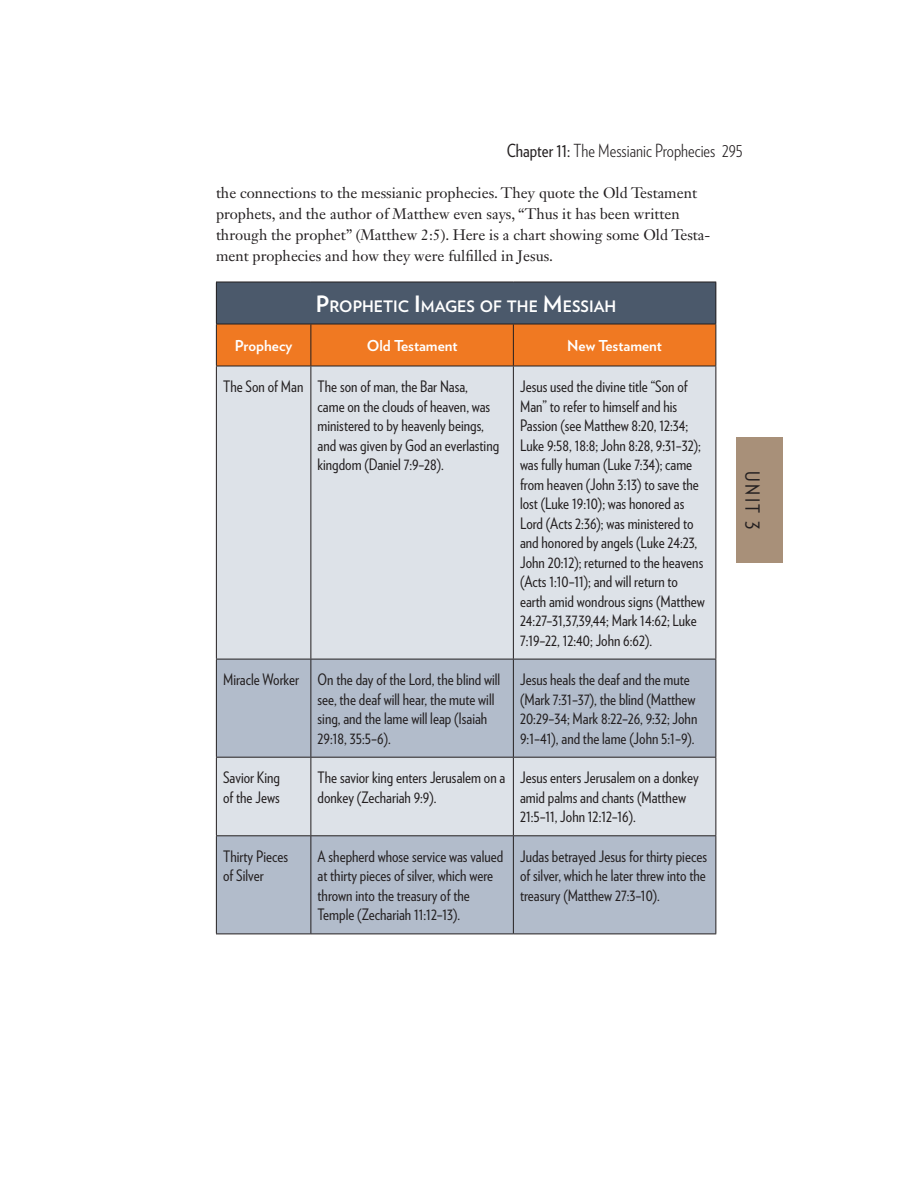
<style>
.page{position:relative;width:918px;height:1188px;background:#fff}
.page>*{position:absolute;margin:0;border:0;box-sizing:border-box;transform-origin:0 0}
.t1{font:19.5px "Verlag Condensed";color:#231f20}
.t2{font:300 18px "Verlag Condensed";color:#231f20}
.t3{font:15.75px/19.5px "Verlag Condensed";color:#231f20}
.t4{font:700 15.75px "Verlag";color:#fff}
.t5{font:15px/21px "Janson Text LT Std";color:#231f20}
.t6{font:700 15px "Verlag";color:#fff}
.s1{font-weight:400}
.s2{font-size:22.5px}
</style>
<div class="page">
<div style="left:736px;top:437px;width:47px;height:126px;background:#a89079"></div>
<div style="left:216px;top:282px;width:500px;height:42px;background:#4b596b"></div>
<div style="left:217px;top:325px;width:499px;height:41px;background:#f07922"></div>
<div style="left:217px;top:367px;width:499px;height:292px;background:#dde2e8"></div>
<svg style="left:217px;top:660px;width:499px;height:274px;background:#bdc5d2"></svg>
<hr style="left:216px;top:282px;width:95px;height:1px;background:#231f20">
<hr style="left:216px;top:282px;width:1px;height:42px;background:#231f20">
<hr style="left:311px;top:282px;width:202px;height:1px;background:#231f20">
<hr style="left:513px;top:282px;width:203px;height:1px;background:#231f20">
<hr style="left:216px;top:324px;width:95px;height:1px;background:#231f20">
<hr style="left:311px;top:324px;width:202px;height:1px;background:#231f20">
<hr style="left:513px;top:324px;width:203px;height:1px;background:#231f20">
<hr style="left:716px;top:282px;width:1px;height:42px;background:#231f20">
<hr style="left:216px;top:324px;width:1px;height:42px;background:#231f20">
<hr style="left:310px;top:324px;width:1px;height:42px;background:#231f20">
<hr style="left:513px;top:324px;width:1px;height:42px;background:#231f20">
<hr style="left:716px;top:324px;width:1px;height:42px;background:#231f20">
<hr style="left:216px;top:366px;width:1px;height:293px;background:#231f20">
<hr style="left:310px;top:366px;width:1px;height:293px;background:#231f20">
<hr style="left:513px;top:366px;width:1px;height:293px;background:#231f20">
<hr style="left:716px;top:366px;width:1px;height:293px;background:#231f20">
<hr style="left:216px;top:659px;width:1px;height:98px;background:#231f20">
<hr style="left:310px;top:659px;width:1px;height:98px;background:#231f20">
<hr style="left:513px;top:659px;width:1px;height:98px;background:#231f20">
<hr style="left:716px;top:659px;width:1px;height:98px;background:#231f20">
<hr style="left:216px;top:758px;width:1px;height:77px;background:#231f20">
<hr style="left:310px;top:758px;width:1px;height:77px;background:#231f20">
<hr style="left:513px;top:758px;width:1px;height:77px;background:#231f20">
<hr style="left:716px;top:758px;width:1px;height:77px;background:#231f20">
<hr style="left:216px;top:836px;width:1px;height:98px;background:#231f20">
<hr style="left:310px;top:836px;width:1px;height:98px;background:#231f20">
<hr style="left:513px;top:836px;width:1px;height:98px;background:#231f20">
<hr style="left:716px;top:836px;width:1px;height:98px;background:#231f20">
<hr style="left:216px;top:366px;width:95px;height:1px;background:#231f20">
<hr style="left:311px;top:366px;width:202px;height:1px;background:#231f20">
<hr style="left:513px;top:366px;width:203px;height:1px;background:#231f20">
<hr style="left:216px;top:659px;width:95px;height:1px;background:#231f20">
<hr style="left:311px;top:659px;width:202px;height:1px;background:#231f20">
<hr style="left:513px;top:659px;width:203px;height:1px;background:#231f20">
<hr style="left:216px;top:757px;width:95px;height:1px;background:#231f20">
<hr style="left:311px;top:757px;width:202px;height:1px;background:#231f20">
<hr style="left:513px;top:757px;width:203px;height:1px;background:#231f20">
<hr style="left:216px;top:835px;width:95px;height:1px;background:#231f20">
<hr style="left:311px;top:835px;width:202px;height:1px;background:#231f20">
<hr style="left:513px;top:835px;width:203px;height:1px;background:#231f20">
<hr style="left:216px;top:934px;width:95px;height:1px;background:#231f20">
<hr style="left:311px;top:934px;width:202px;height:1px;background:#231f20">
<hr style="left:513px;top:934px;width:203px;height:1px;background:#231f20">
<p class="t2" style="left:507px;top:138px;width:238px"><span class="s1">Chapter 11:</span> The Messianic Prophecies 295</p>
<p class="t5" style="left:216px;top:182px;width:496px">the connections to the messianic prophecies. They quote the Old Testament prophets, and the author of Matthew even says, “Thus it has been written through the prophet” (Matthew 2:5). Here is a chart showing some Old Testa&shy;ment prophecies and how they were fulfilled in Jesus.</p>
<p class="t4" style="left:316px;top:294px;width:302px"><span class="s2">P</span>ROPHETIC <span class="s2">I</span>MAGES OF THE <span class="s2">M</span>ESSIAH</p>
<p class="t6" style="left:235px;top:334px;width:59px">Prophecy</p>
<p class="t6" style="left:367px;top:334px;width:92px">Old Testament</p>
<p class="t6" style="left:567px;top:334px;width:96px">New Testament</p>
<p class="t3" style="left:318px;top:376px;width:183px;text-indent:-94px">The Son of Man The son of man, the Bar Nasa,<br>came on the clouds of heaven, was ministered to by heavenly beings, and was given by God an everlasting kingdom (Daniel 7:9–28).</p>
<p class="t3" style="left:520px;top:376px;width:186px">Jesus used the divine title “Son of Man” to refer to himself and his Passion (see Matthew 8:20, 12:34; Luke 9:58, 18:8; John 8:28, 9:31–32); was fully human (Luke 7:34); came from heaven (John 3:13) to save the lost (Luke 19:10); was honored as Lord (Acts 2:36); was ministered to and honored by angels (Luke 24:23, John 20:12); returned to the heavens (Acts 1:10–11); and will return to earth amid wondrous signs (Matthew 24:27–31,37,39,44; Mark 14:62; Luke 7:19–22, 12:40; John 6:62).</p>
<p class="t3" style="left:318px;top:669px;width:184px;text-indent:-94px">Miracle Worker On the day of the Lord, the blind will see, the deaf will hear, the mute will sing, and the lame will leap (Isaiah 29:18, 35:5–6).</p>
<p class="t3" style="left:520px;top:669px;width:179px">Jesus heals the deaf and the mute (Mark 7:31–37), the blind (Matthew 20:29–34; Mark 8:22–26, 9:32; John 9:1–41), and the lame (John 5:1–9).</p>
<p class="t3" style="left:223px;top:767px;width:58px">Savior King of the Jews</p>
<p class="t3" style="left:318px;top:767px;width:189px">The savior king enters Jerusalem on a donkey (Zechariah 9:9).</p>
<p class="t3" style="left:520px;top:767px;width:180px">Jesus enters Jerusalem on a donkey amid palms and chants (Matthew<br>21:5–11, John 12:12–16).</p>
<p class="t3" style="left:223px;top:846px;width:67px">Thirty Pieces of Silver</p>
<p class="t3" style="left:318px;top:846px;width:187px">A shepherd whose service was valued at thirty pieces of silver, which were thrown into the treasury of the Temple (Zechariah 11:12–13).</p>
<p class="t3" style="left:520px;top:846px;width:188px;text-align:justify">Judas betrayed Jesus for thirty pieces of silver, which he later threw into the treasury (Matthew 27:3–10).</p>
<p class="t1" style="left:766px;top:471px;width:60px;rotate:90deg">UNIT 3</p>
</div>
